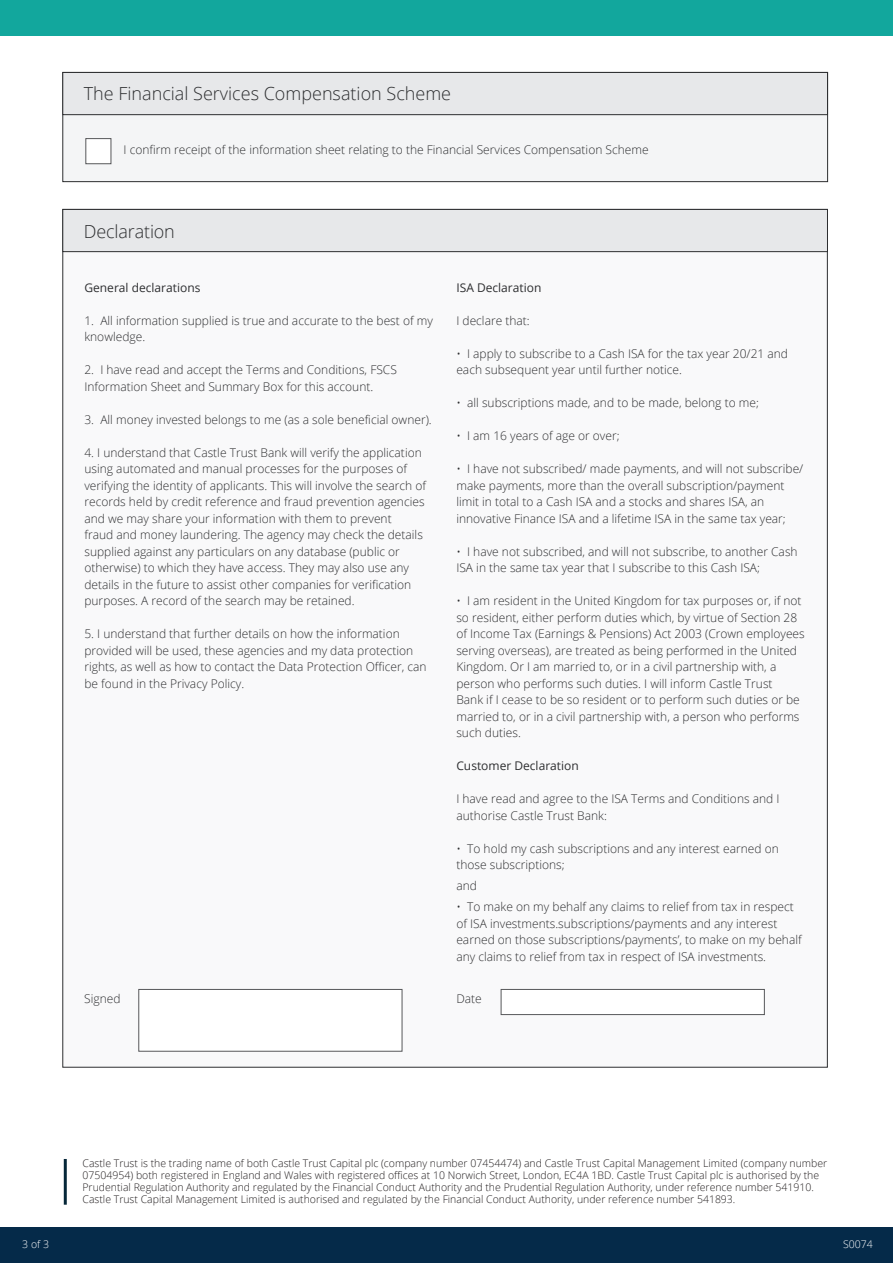
<style>
.page{position:relative;width:893px;height:1263px;background:#fff}
.page>*{position:absolute;margin:0;border:0;box-sizing:border-box;transform-origin:0 0}
.ParaStyle05-Leading{font:300 18px "Open Sans";color:#2d2e30}
.ParaStyle06-Leading{font:300 18px "Open Sans";letter-spacing:-.01em;color:#2d2e30}
.ParaStyle07-Leading{font:300 12px/16.5px "Open Sans";color:#2d2e30}
.ParaStyle16-Leading{font:300 12px/16.5px "Open Sans";color:#2d2e30}
.ParaStyle01-Leading{font:300 12px "Open Sans";color:#2d2e30}
.ParaStyle16-Leading-2{font:12px "Open Sans";color:#2d2e30}
.ParaStyle07-Leading-2{font:12px "Open Sans";color:#2d2e30}
.ParaStyle18-Leading{font:300 12px "Open Sans";color:#2d2e30}
.t1{font:300 10.5px/12px "Open Sans";color:#231f20}
.t2{font:300 10.5px "Open Sans";color:#fff}
</style>
<div class="page">
<div style="left:63px;top:209px;width:764px;height:858px;background:#f8f8f9"></div>
<div style="left:63px;top:209px;width:765px;height:43px;background:#e7e8ea;border:1px solid #2d2e30"></div>
<div style="left:63px;top:72px;width:765px;height:110px;background:#f2f3f4"></div>
<div style="left:63px;top:72px;width:765px;height:110px;border:1px solid #2d2e30"></div>
<div style="left:63px;top:72px;width:765px;height:43px;background:#e7e8ea;border:1px solid #2d2e30"></div>
<div style="left:86px;top:138px;width:25px;height:26px;background:#fff;border:1px solid #57585a"></div>
<div style="left:0;top:1228px;width:893px;height:35px;background:#052a49"></div>
<hr style="left:64px;top:1159px;width:3px;height:46px;background:#062739">
<div style="left:139px;top:989px;width:263px;height:62px;background:#fff;border:1px solid #57585a"></div>
<div style="left:501px;top:989px;width:263px;height:26px;background:#fff;border:1px solid #57585a"></div>
<div style="left:0;top:0;width:893px;height:35px;background:#12a79d"></div>
<p class="ParaStyle05-Leading" style="left:84px;top:81px;width:369px">The Financial Services Compensation Scheme</p>
<p class="ParaStyle01-Leading" style="left:124px;top:141px;width:527px">I confirm receipt of the information sheet relating to the Financial Services Compensation Scheme</p>
<p class="ParaStyle06-Leading" style="left:84px;top:219px;width:92px">Declaration</p>
<p class="ParaStyle16-Leading-2" style="left:84px;top:279px;width:117px">General declarations</p>
<p class="ParaStyle16-Leading" style="left:84px;top:312px;width:350px">1. All information supplied is true and accurate to the best of my knowledge.</p>
<p class="ParaStyle16-Leading" style="left:84px;top:361px;width:314px">2. I have read and accept the Terms and Conditions, FSCS<br>Information Sheet and Summary Box for this account.</p>
<p class="ParaStyle16-Leading" style="left:84px;top:411px;width:349px">3. All money invested belongs to me (as a sole beneficial owner).</p>
<p class="ParaStyle16-Leading" style="left:84px;top:444px;width:343px">4. I understand that Castle Trust Bank will verify the application using automated and manual processes for the purposes of verifying the identity of applicants. This will involve the search of records held by credit reference and fraud prevention agencies and we may share your information with them to prevent<br>fraud and money laundering. The agency may check the details supplied against any particulars on any database (public or otherwise) to which they have access. They may also use any details in the future to assist other companies for verification purposes. A record of the search may be retained.</p>
<p class="ParaStyle16-Leading" style="left:84px;top:625px;width:344px">5. I understand that further details on how the information provided will be used, these agencies and my data protection rights, as well as how to contact the Data Protection Officer, can be found in the Privacy Policy.</p>
<p class="ParaStyle16-Leading-2" style="left:456px;top:279px;width:87px">ISA Declaration</p>
<p class="ParaStyle16-Leading" style="left:456px;top:312px;width:75px">I declare that:</p>
<p class="ParaStyle07-Leading" style="left:456px;top:345px;width:333px">• I apply to subscribe to a Cash ISA for the tax year 20/21 and each subsequent year until further notice.</p>
<p class="ParaStyle07-Leading" style="left:456px;top:394px;width:304px">• all subscriptions made, and to be made, belong to me;</p>
<p class="ParaStyle07-Leading" style="left:456px;top:427px;width:165px">• I am 16 years of age or over;</p>
<p class="ParaStyle07-Leading" style="left:456px;top:460px;width:348px">• I have not subscribed/ made payments, and will not subscribe/ make payments, more than the overall subscription/payment limit in total to a Cash ISA and a stocks and shares ISA, an innovative Finance ISA and a lifetime ISA in the same tax year;</p>
<p class="ParaStyle07-Leading" style="left:456px;top:543px;width:343px">• I have not subscribed, and will not subscribe, to another Cash<br>ISA in the same tax year that I subscribe to this Cash ISA;</p>
<p class="ParaStyle07-Leading" style="left:456px;top:592px;width:350px">• I am resident in the United Kingdom for tax purposes or, if not so resident, either perform duties which, by virtue of Section 28 of Income Tax (Earnings &amp; Pensions) Act 2003 (Crown employees serving overseas), are treated as being performed in the United Kingdom. Or I am married to, or in a civil partnership with, a person who performs such duties. I will inform Castle Trust<br>Bank if I cease to be so resident or to perform such duties or be married to, or in a civil partnership with, a person who performs such duties.</p>
<p class="ParaStyle07-Leading-2" style="left:456px;top:758px;width:124px">Customer Declaration</p>
<p class="ParaStyle07-Leading" style="left:456px;top:790px;width:325px">I have read and agree to the ISA Terms and Conditions and I authorise Castle Trust Bank:</p>
<p class="ParaStyle07-Leading" style="left:456px;top:840px;width:324px">• To hold my cash subscriptions and any interest earned on those subscriptions;</p>
<p class="ParaStyle07-Leading" style="left:456px;top:877px;width:22px">and</p>
<p class="ParaStyle07-Leading" style="left:456px;top:898px;width:347px">• To make on my behalf any claims to relief from tax in respect of ISA investments.subscriptions/payments and any interest earned on those subscriptions/payments’, to make on my behalf any claims to relief from tax in respect of ISA investments.</p>
<p class="ParaStyle01-Leading" style="left:84px;top:990px;width:38px">Signed</p>
<p class="ParaStyle18-Leading" style="left:456px;top:990px;width:27px">Date</p>
<p class="t1" style="left:82px;top:1157px;width:746px">Castle Trust is the trading name of both Castle Trust Capital plc (company number 07454474) and Castle Trust Capital Management Limited (company number 07504954) both registered in England and Wales with registered offices at 10 Norwich Street, London, EC4A 1BD. Castle Trust Capital plc is authorised by the Prudential Regulation Authority and regulated by the Financial Conduct Authority and the Prudential Regulation Authority, under reference number 541910.<br>Castle Trust Capital Management Limited is authorised and regulated by the Financial Conduct Authority, under reference number 541893.</p>
<p class="t2" style="left:22px;top:1237px;width:28px">3 of 3</p>
<p class="t2" style="left:843px;top:1237px;width:31px">S0074</p>
</div>
